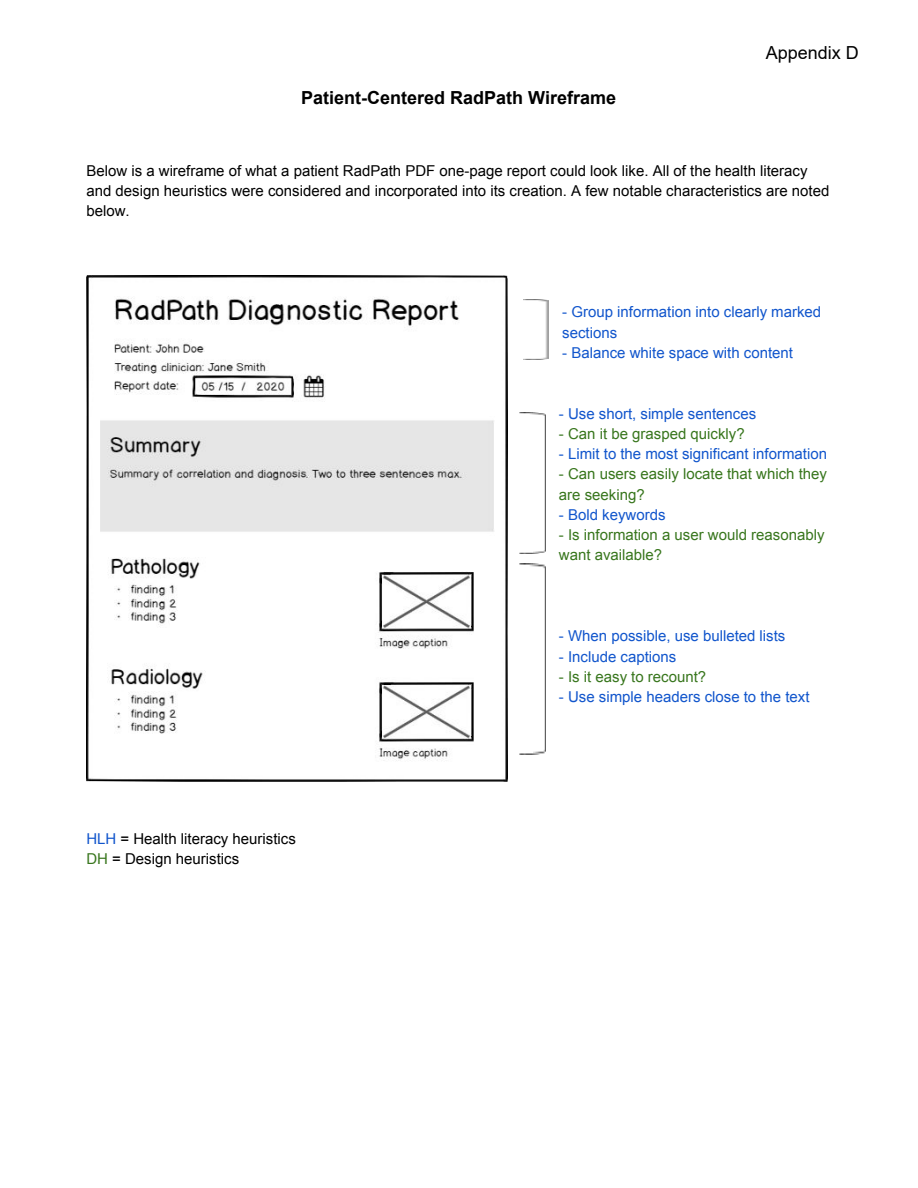
<style>
.page{position:relative;width:918px;height:1188px;background:#fff}
.page>*{position:absolute;margin:0;border:0;box-sizing:border-box;transform-origin:0 0}
.t1{font:700 18px "Arial";color:#000}
.t2{font:18px "Arial";color:#000}
.t3{font:15px/20.2px "Arial";color:#000}
.t4{font:15px/20.2px "Arial";color:#15c}
.t5{font:15px/20.2px "Arial";color:#38761d}
.s1{color:#15c}
.s2{color:#38761d}
</style>
<div class="page">
<img style="left:87px;top:276px;width:420px;height:506px">
<img style="left:523px;top:299px;width:26px;height:61px">
<img style="left:520px;top:413px;width:26px;height:141px">
<img style="left:520px;top:564px;width:26px;height:191px">
<p class="t1" style="left:301px;top:87px;width:316px">Patient-Centered RadPath Wireframe</p>
<p class="t2" style="left:766px;top:40px;width:95px">Appendix D</p>
<p class="t3" style="left:86px;top:160px;width:745px">Below is a wireframe of what a patient RadPath PDF one-page report could look like. All of the health literacy and design heuristics were considered and incorporated into its creation. A few notable characteristics are noted below.</p>
<p class="t4" style="left:562px;top:302px;width:261px">- Group information into clearly marked sections</p>
<p class="t4" style="left:562px;top:342px;width:232px">- Balance white space with content</p>
<p class="t4" style="left:559px;top:403px;width:199px">- Use short, simple sentences</p>
<p class="t5" style="left:559px;top:423px;width:187px">- Can it be grasped quickly?</p>
<p class="t4" style="left:559px;top:444px;width:270px">- Limit to the most significant information</p>
<p class="t5" style="left:559px;top:464px;width:270px">- Can users easily locate that which they are seeking?</p>
<p class="t4" style="left:559px;top:504px;width:108px">- Bold keywords</p>
<p class="t5" style="left:559px;top:525px;width:267px">- Is information a user would reasonably want available?</p>
<p class="t3" style="left:86px;top:828px;width:211px"><span class="s1">HLH</span> = Health literacy heuristics<br><span class="s2">DH</span> = Design heuristics</p>
<p class="t4" style="left:559px;top:626px;width:228px">- When possible, use bulleted lists</p>
<p class="t4" style="left:559px;top:646px;width:119px">- Include captions</p>
<p class="t5" style="left:559px;top:666px;width:149px">- Is it easy to recount?</p>
<p class="t4" style="left:559px;top:687px;width:252px">- Use simple headers close to the text</p>
</div>
